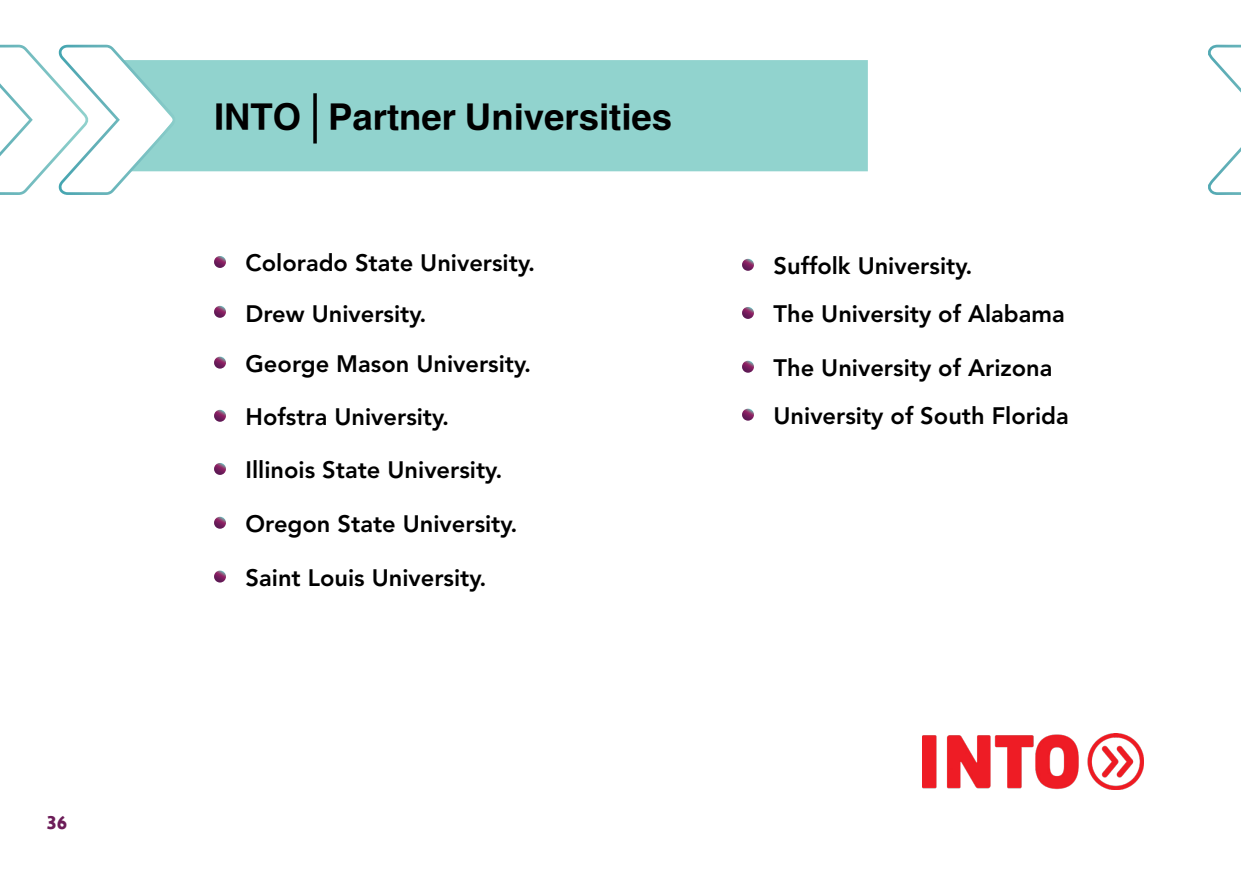
<style>
.page{position:relative;width:1241px;height:874px;background:#fff}
.page>*{position:absolute;margin:0;border:0;box-sizing:border-box;transform-origin:0 0}
.Paragraph_Style_4{font:800 42px "Hacen Casablanca";color:#000}
.Paragraph_Style_3{font:800 23.62px "Avenir";color:#000}
.t1{font:800 21px "Hacen Casablanca";color:#6c1c58}
</style>
<div class="page">
<div style="left:176px;top:60px;width:691px;height:111px;background:#91d3ce"></div>
<svg style="left:0;top:45px;width:176px;height:150px"></svg>
<svg style="left:1208px;top:45px;width:32px;height:150px"></svg>
<svg style="left:214px;top:256px;width:12px;height:12px"></svg>
<svg style="left:742px;top:259px;width:11px;height:12px"></svg>
<svg style="left:214px;top:306px;width:12px;height:11px"></svg>
<svg style="left:214px;top:356px;width:12px;height:12px"></svg>
<svg style="left:214px;top:409px;width:12px;height:12px"></svg>
<svg style="left:214px;top:463px;width:12px;height:11px"></svg>
<svg style="left:214px;top:516px;width:12px;height:12px"></svg>
<svg style="left:214px;top:570px;width:12px;height:12px"></svg>
<svg style="left:742px;top:307px;width:11px;height:12px"></svg>
<svg style="left:742px;top:360px;width:11px;height:12px"></svg>
<svg style="left:742px;top:408px;width:11px;height:12px"></svg>
<img style="left:922px;top:733px;width:221px;height:56px">
<svg style="left:313px;top:93px;width:4px;height:50px"></svg>
<p class="t1" style="left:46px;top:807px;width:22px">36</p>
<p class="Paragraph_Style_4" style="left:214px;top:89px;width:459px">INTO Partner Universities</p>
<p class="Paragraph_Style_3" style="left:245px;top:246px;width:291px">Colorado State University.</p>
<p class="Paragraph_Style_3" style="left:773px;top:248px;width:200px">Suffolk University.</p>
<p class="Paragraph_Style_3" style="left:245px;top:296px;width:182px">Drew University.</p>
<p class="Paragraph_Style_3" style="left:245px;top:346px;width:287px">George Mason University.</p>
<p class="Paragraph_Style_3" style="left:245px;top:399px;width:205px">Hofstra University.</p>
<p class="Paragraph_Style_3" style="left:245px;top:452px;width:258px">Illinois State University.</p>
<p class="Paragraph_Style_3" style="left:245px;top:506px;width:273px">Oregon State University.</p>
<p class="Paragraph_Style_3" style="left:245px;top:560px;width:242px">Saint Louis University.</p>
<p class="Paragraph_Style_3" style="left:773px;top:296px;width:293px">The University of Alabama</p>
<p class="Paragraph_Style_3" style="left:773px;top:350px;width:280px">The University of Arizona</p>
<p class="Paragraph_Style_3" style="left:773px;top:398px;width:297px">University of South Florida</p>
</div>
